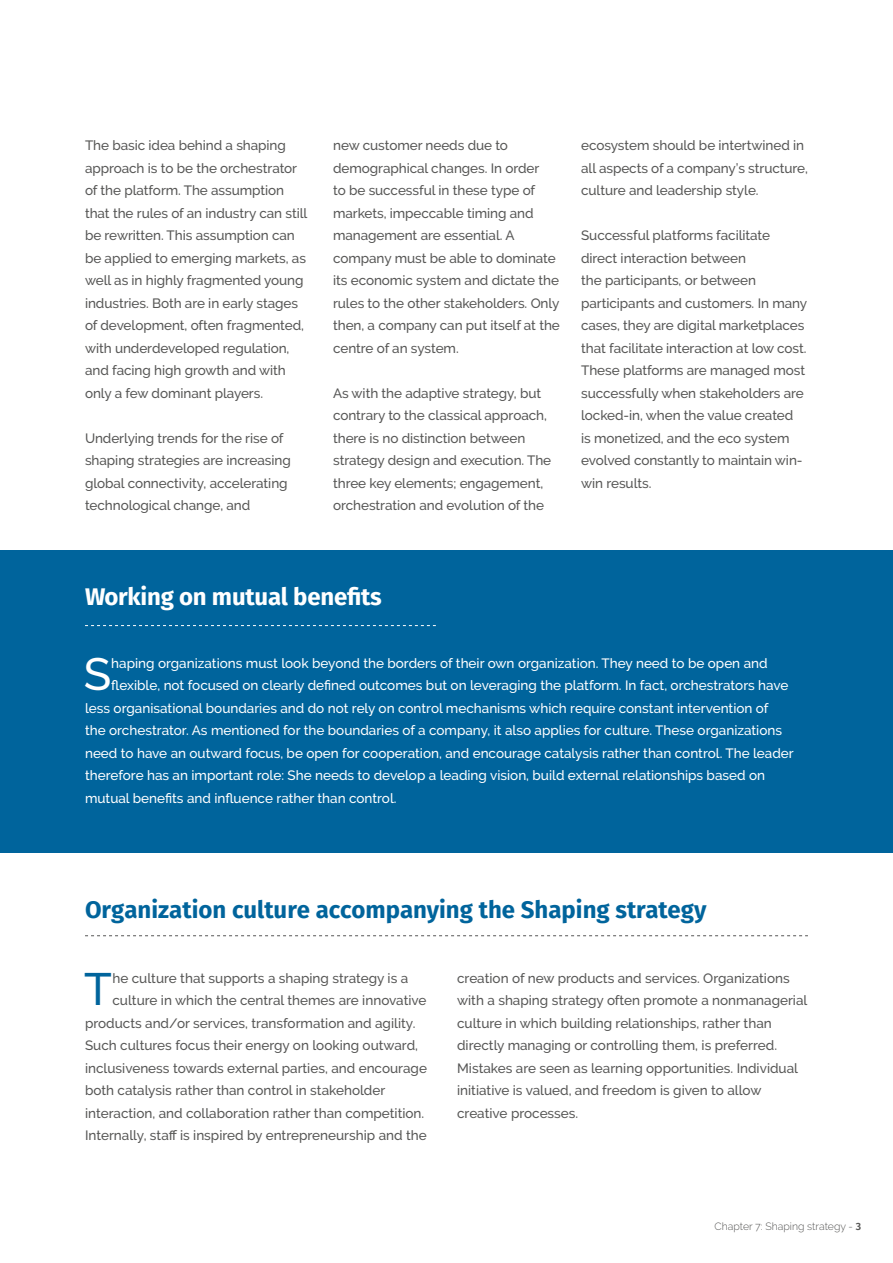
<style>
.page{position:relative;width:893px;height:1263px;background:#fff}
.page>*{position:absolute;margin:0;border:0;box-sizing:border-box;transform-origin:0 0}
.t1{font:500 45.15px "Raleway";color:#fff}
.t2{font:500 45.15px "Raleway";color:#00649c}
.t3{font:700 24px "Fira Sans";color:#00649c}
.t4{font:700 24px "Fira Sans";letter-spacing:-.01em;color:#fff}
.t5{font:500 13.5px/22.5px "Raleway";letter-spacing:-.005em;color:#575756}
.t6{font:500 13.5px "Raleway";color:#fff}
.t7{font:300 10.5px "Raleway";color:#575756}
.s1{font-family:"Fira Sans";font-weight:600}
</style>
<div class="page">
<div style="left:0;top:550px;width:893px;height:303px;background:#00649c"></div>
<svg style="left:85px;top:625px;width:351px;height:1px"></svg>
<svg style="left:85px;top:935px;width:723px;height:1px"></svg>
<p class="t5" style="left:85px;top:134px;width:224px">The basic idea behind a shaping approach is to be the orchestrator of the platform. The assumption that the rules of an industry can still be rewritten. This assumption can be applied to emerging markets, as well as in highly fragmented young industries. Both are in early stages of development, often fragmented, with underdeveloped regulation, and facing high growth and with only a few dominant players.</p>
<p class="t5" style="left:85px;top:427px;width:207px">Underlying trends for the rise of shaping strategies are increasing global connectivity, accelerating technological change, and</p>
<p class="t5" style="left:333px;top:134px;width:228px">new customer needs due to demographical changes. In order<br>to be successful in these type of markets, impeccable timing and management are essential. A company must be able to dominate its economic system and dictate the rules to the other stakeholders. Only then, a company can put itself at the centre of an system.</p>
<p class="t5" style="left:333px;top:382px;width:220px">As with the adaptive strategy, but contrary to the classical approach, there is no distinction between strategy design and execution. The three key elements; engagement, orchestration and evolution of the</p>
<p class="t5" style="left:581px;top:134px;width:228px">ecosystem should be intertwined in all aspects of a company’s structure, culture and leadership style.</p>
<p class="t5" style="left:581px;top:224px;width:228px">Successful platforms facilitate direct interaction between<br>the participants, or between participants and customers. In many cases, they are digital marketplaces that facilitate interaction at low cost.<br>These platforms are managed most successfully when stakeholders are locked-in, when the value created<br>is monetized, and the eco system evolved constantly to maintain win&shy;win results.</p>
<h2 class="t4" style="left:85px;top:576px;width:298px">Working on mutual benefits</h2>
<h1 class="t1" style="left:84px;top:648px;width:29px">S</h1>
<p class="t6" style="left:111px;top:655px;width:658px">haping organizations must look beyond the borders of their own organization. They need to be open and</p>
<p class="t6" style="left:111px;top:678px;width:679px">flexible, not focused on clearly defined outcomes but on leveraging the platform. In fact, orchestrators have</p>
<p class="t6" style="left:85px;top:700px;width:685px">less organisational boundaries and do not rely on control mechanisms which require constant intervention of</p>
<p class="t6" style="left:85px;top:723px;width:698px">the orchestrator. As mentioned for the boundaries of a company, it also applies for culture. These organizations</p>
<p class="t6" style="left:85px;top:745px;width:710px">need to have an outward focus, be open for cooperation, and encourage catalysis rather than control. The leader</p>
<p class="t6" style="left:85px;top:768px;width:681px">therefore has an important role: She needs to develop a leading vision, build external relationships based on</p>
<p class="t6" style="left:85px;top:790px;width:313px">mutual benefits and influence rather than control.</p>
<h2 class="t3" style="left:85px;top:889px;width:623px">Organization culture accompanying the Shaping strategy</h2>
<h1 class="t2" style="left:84px;top:963px;width:29px">T</h1>
<p class="t5" style="left:112px;top:967px;width:297px">he culture that supports a shaping strategy is a</p>
<p class="t5" style="left:112px;top:989px;width:316px">culture in which the central themes are innovative</p>
<p class="t5" style="left:85px;top:1012px;width:332px">products and/or services, transformation and agility.</p>
<p class="t5" style="left:85px;top:1034px;width:335px">Such cultures focus their energy on looking outward,</p>
<p class="t5" style="left:85px;top:1057px;width:343px">inclusiveness towards external parties, and encourage</p>
<p class="t5" style="left:85px;top:1079px;width:302px">both catalysis rather than control in stakeholder</p>
<p class="t5" style="left:85px;top:1102px;width:341px">interaction, and collaboration rather than competition.</p>
<p class="t5" style="left:85px;top:1124px;width:343px">Internally, staff is inspired by entrepreneurship and the</p>
<p class="t5" style="left:457px;top:967px;width:352px">creation of new products and services. Organizations with a shaping strategy often promote a nonmanagerial culture in which building relationships, rather than directly managing or controlling them, is preferred.<br>Mistakes are seen as learning opportunities. Individual initiative is valued, and freedom is given to allow creative processes.</p>
<p class="t7" style="left:714px;top:1220px;width:148px">Chapter 7: Shaping strategy - <span class="s1">3</span></p>
</div>
